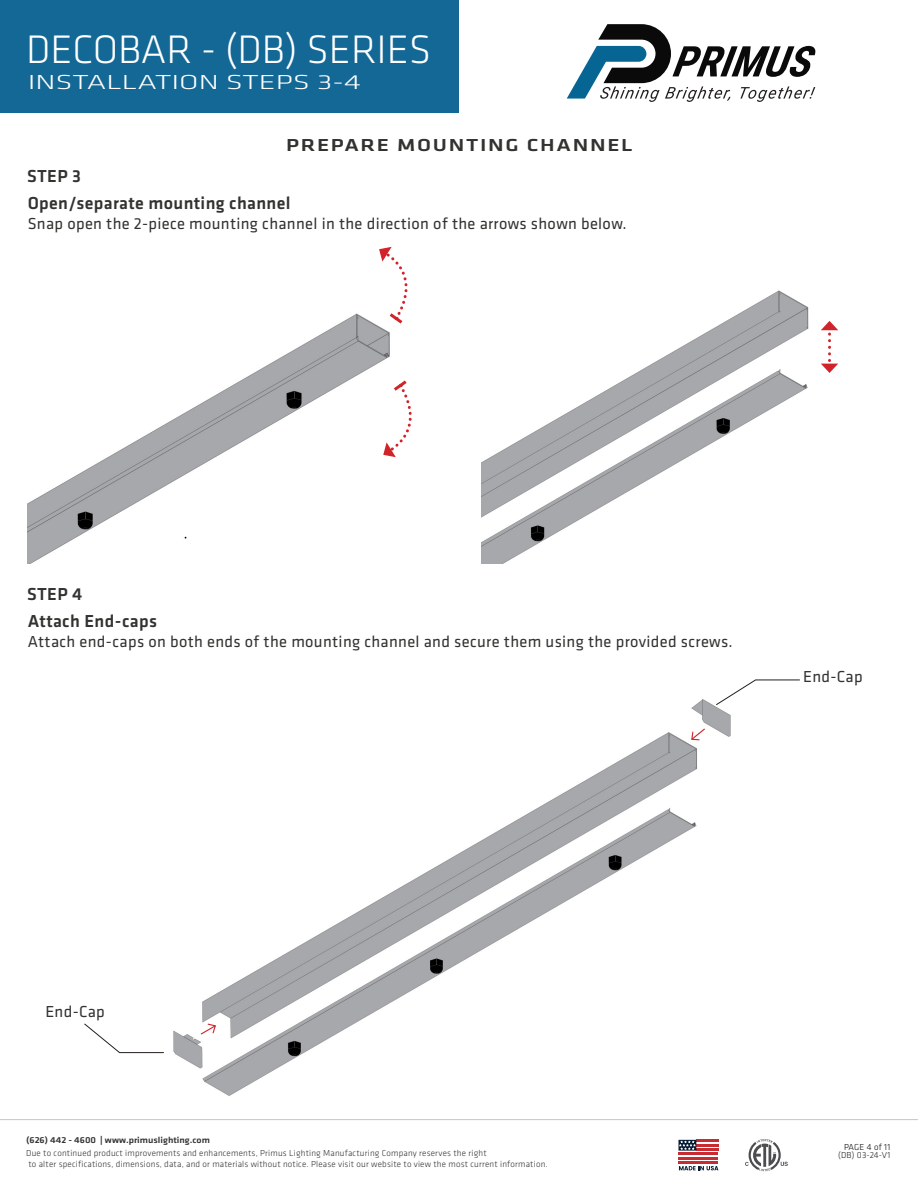
<style>
.page{position:relative;width:918px;height:1188px;background:#fff}
.page>*{position:absolute;margin:0;border:0;box-sizing:border-box;transform-origin:0 0}
.t1{font:300 41.25px "Klavika Basic";color:#fff}
.t2{font:300 21px "Klavika Basic";color:#fff;scale:1.5 1}
.t3{font:500 18px "Klavika Basic";letter-spacing:.02em;color:#323230}
.t4{font:500 18px "Klavika Basic";letter-spacing:.075em;color:#323230;scale:1.25 1}
.t5{font:16.5px "Klavika Basic";letter-spacing:.02em;color:#323230}
.t6{font:300 9px/10.8px "Klavika Basic";letter-spacing:.02em;color:#323230}
.t7{font:500 9px "Klavika Basic";color:#323230;scale:1.1 1}
.t8{font:300 9px "Klavika Basic";letter-spacing:.02em;color:#231f20}
.t9{font:300 9px "Klavika Basic";letter-spacing:.02em;color:#040503}
.s1{font-weight:700}
</style>
<div class="page">
<div style="left:0;top:0;width:459px;height:112px;background:#136896"></div>
<hr style="left:0;top:1119px;width:918px;height:1px;background:#c6c6c5">
<svg style="left:567px;top:24px;width:249px;height:78px"></svg>
<hr style="left:696px;top:1140px;width:22px;height:2px;background:#c62c32">
<hr style="left:696px;top:1144px;width:22px;height:2px;background:#c62c32">
<hr style="left:696px;top:1149px;width:22px;height:2px;background:#c62c32">
<hr style="left:679px;top:1153px;width:39px;height:2px;background:#c62c32">
<hr style="left:679px;top:1157px;width:39px;height:2px;background:#c62c32">
<hr style="left:679px;top:1162px;width:39px;height:2px;background:#c62c32">
<svg style="left:679px;top:1140px;width:17px;height:11px"></svg>
<svg style="left:679px;top:1166px;width:39px;height:4px"></svg>
<svg style="left:745px;top:1139px;width:43px;height:32px"></svg>
<img style="left:28px;top:313px;width:368px;height:250px">
<img style="left:173px;top:699px;width:558px;height:397px">
<img style="left:482px;top:290px;width:327px;height:273px">
<svg style="left:715px;top:679px;width:85px;height:27px"></svg>
<svg style="left:84px;top:1023px;width:80px;height:30px"></svg>
<svg style="left:821px;top:321px;width:17px;height:52px"></svg>
<svg style="left:690px;top:727px;width:16px;height:14px"></svg>
<svg style="left:199px;top:1023px;width:18px;height:13px"></svg>
<svg style="left:383px;top:378px;width:29px;height:79px"></svg>
<svg style="left:379px;top:247px;width:29px;height:80px"></svg>
<h1 class="t1" style="left:26px;top:24px;width:406px">DECOBAR - (DB) SERIES</h1>
<p class="t2" style="left:28px;top:70px;width:224px">INSTALLATION STEPS 3-4</p>
<p class="t3" style="left:27px;top:164px;width:56px">STEP 3</p>
<p class="t4" style="left:286px;top:133px;width:279px">PREPARE MOUNTING CHANNEL</p>
<p class="t3" style="left:28px;top:191px;width:264px">Open/separate mounting channel</p>
<p class="t5" style="left:28px;top:212px;width:601px">Snap open the 2-piece mounting channel in the direction of the arrows shown below.</p>
<p class="t3" style="left:27px;top:582px;width:57px">STEP 4</p>
<p class="t3" style="left:28px;top:609px;width:131px">Attach End-caps</p>
<p class="t5" style="left:28px;top:631px;width:707px">Attach end-caps on both ends of the mounting channel and secure them using the provided screws.</p>
<p class="t5" style="left:803px;top:666px;width:61px">End-Cap</p>
<p class="t5" style="left:45px;top:1001px;width:61px">End-Cap</p>
<p class="t7" style="left:26px;top:1134px;width:168px">(626) 442 - 4600 <span class="s1">|</span> www.primuslighting.com</p>
<p class="t6" style="left:26px;top:1147px;width:523px">Due to continued product improvements and enhancements, Primus Lighting Manufacturing Company reserves the right<br>to alter specifications, dimensions, data, and or materials without notice. Please visit our website to view the most current information.</p>
<p class="t9" style="left:844px;top:1142px;width:48px">PAGE 4 of 11</p>
<p class="t8" style="left:838px;top:1150px;width:54px">(DB) 03-24-V1</p>
</div>
